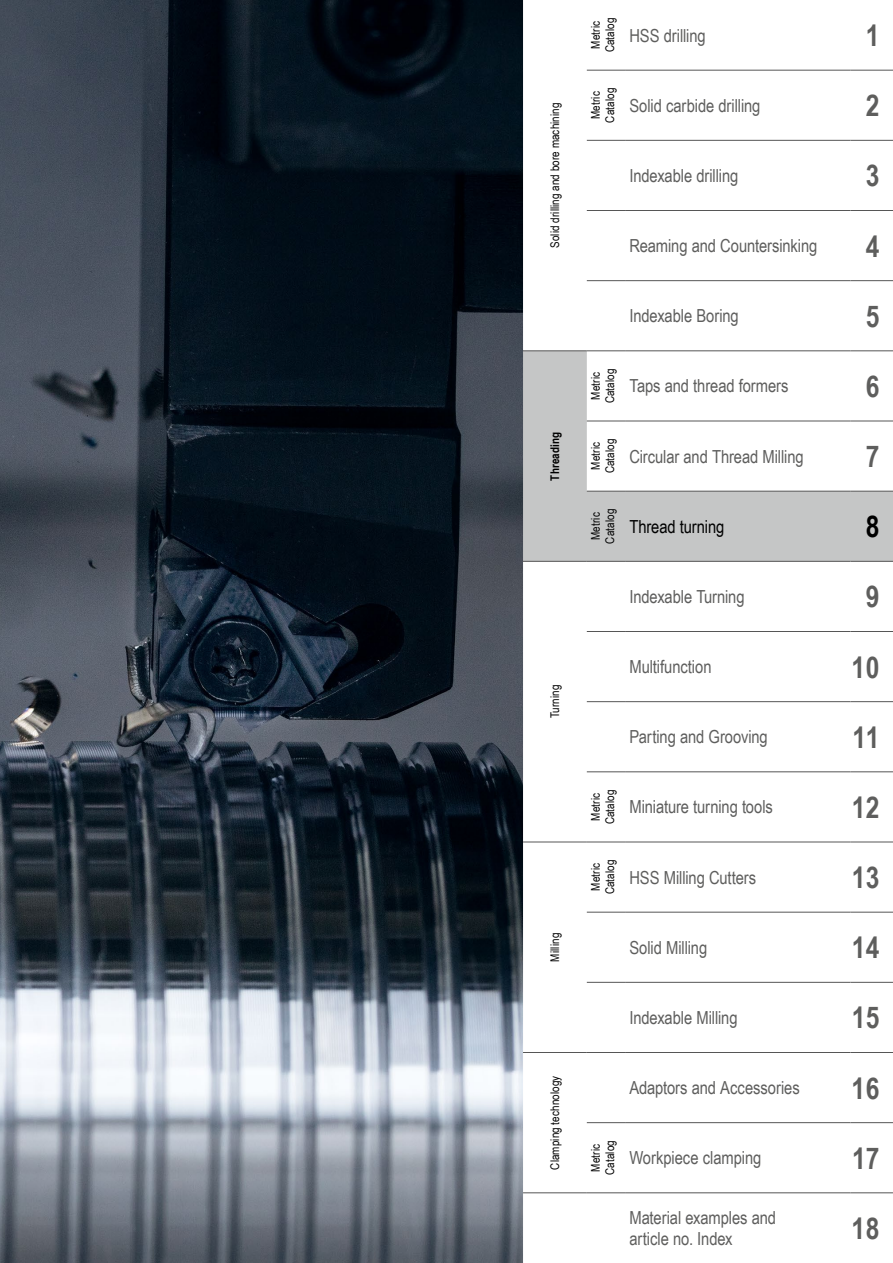
<style>
.page{position:relative;width:893px;height:1263px;background:#fff}
.page>*{position:absolute;margin:0;border:0;box-sizing:border-box;transform-origin:0 0}
.t1{font:700 30px "Arial Narrow";letter-spacing:.005em;color:#5e5e5d}
.t2{font:700 30px "Arial Narrow";color:#000}
.t3{font:18px/21.6px "Arial Narrow";letter-spacing:-.005em;color:#5e5e5d}
.t4{font:18px "Arial Narrow";letter-spacing:-.005em;color:#000}
.t5{font:12px/14.4px "Arial Narrow";letter-spacing:.01em;color:#000}
.t6{font:700 12px "Arial Narrow";letter-spacing:.015em;color:#000}
</style>
<div class="page">
<img style="left:0;top:0;width:523px;height:1263px">
<svg style="left:523px;top:69px;width:370px;height:1125px"></svg>
<svg style="left:523px;top:352px;width:370px;height:209px"></svg>
<hr style="left:587px;top:70px;width:38px;height:1px;background:#565656">
<hr style="left:625px;top:70px;width:225px;height:1px;background:#565656">
<hr style="left:850px;top:70px;width:43px;height:1px;background:#565656">
<hr style="left:587px;top:140px;width:38px;height:1px;background:#565656">
<hr style="left:625px;top:140px;width:225px;height:1px;background:#565656">
<hr style="left:850px;top:140px;width:43px;height:1px;background:#565656">
<hr style="left:587px;top:210px;width:38px;height:1px;background:#565656">
<hr style="left:625px;top:210px;width:225px;height:1px;background:#565656">
<hr style="left:850px;top:210px;width:43px;height:1px;background:#565656">
<hr style="left:587px;top:280px;width:38px;height:1px;background:#565656">
<hr style="left:625px;top:280px;width:225px;height:1px;background:#565656">
<hr style="left:850px;top:280px;width:43px;height:1px;background:#565656">
<hr style="left:587px;top:351px;width:38px;height:1px;background:#565656">
<hr style="left:625px;top:351px;width:225px;height:1px;background:#565656">
<hr style="left:850px;top:351px;width:43px;height:1px;background:#565656">
<hr style="left:587px;top:421px;width:38px;height:1px;background:#565656">
<hr style="left:625px;top:421px;width:225px;height:1px;background:#565656">
<hr style="left:850px;top:421px;width:43px;height:1px;background:#565656">
<hr style="left:587px;top:491px;width:38px;height:1px;background:#565656">
<hr style="left:625px;top:491px;width:225px;height:1px;background:#565656">
<hr style="left:850px;top:491px;width:43px;height:1px;background:#565656">
<hr style="left:587px;top:561px;width:38px;height:1px;background:#565656">
<hr style="left:625px;top:561px;width:225px;height:1px;background:#565656">
<hr style="left:850px;top:561px;width:43px;height:1px;background:#565656">
<hr style="left:587px;top:631px;width:38px;height:1px;background:#565656">
<hr style="left:625px;top:631px;width:225px;height:1px;background:#565656">
<hr style="left:850px;top:631px;width:43px;height:1px;background:#565656">
<hr style="left:587px;top:701px;width:38px;height:1px;background:#565656">
<hr style="left:625px;top:701px;width:225px;height:1px;background:#565656">
<hr style="left:850px;top:701px;width:43px;height:1px;background:#565656">
<hr style="left:587px;top:771px;width:38px;height:1px;background:#565656">
<hr style="left:625px;top:771px;width:225px;height:1px;background:#565656">
<hr style="left:850px;top:771px;width:43px;height:1px;background:#565656">
<hr style="left:587px;top:1052px;width:38px;height:1px;background:#565656">
<hr style="left:625px;top:1052px;width:225px;height:1px;background:#565656">
<hr style="left:850px;top:1052px;width:43px;height:1px;background:#565656">
<hr style="left:587px;top:1122px;width:38px;height:1px;background:#565656">
<hr style="left:625px;top:1122px;width:225px;height:1px;background:#565656">
<hr style="left:850px;top:1122px;width:43px;height:1px;background:#565656">
<hr style="left:587px;top:1192px;width:38px;height:1px;background:#565656">
<hr style="left:625px;top:1192px;width:225px;height:1px;background:#565656">
<hr style="left:850px;top:1192px;width:43px;height:1px;background:#565656">
<hr style="left:523px;top:1192px;width:64px;height:1px;background:#565656">
<hr style="left:523px;top:1052px;width:64px;height:1px;background:#565656">
<hr style="left:523px;top:842px;width:64px;height:1px;background:#565656">
<hr style="left:523px;top:561px;width:64px;height:1px;background:#565656">
<hr style="left:523px;top:351px;width:64px;height:1px;background:#565656">
<hr style="left:587px;top:842px;width:38px;height:1px;background:#565656">
<hr style="left:625px;top:842px;width:225px;height:1px;background:#565656">
<hr style="left:850px;top:842px;width:43px;height:1px;background:#565656">
<hr style="left:587px;top:912px;width:38px;height:1px;background:#565656">
<hr style="left:625px;top:912px;width:225px;height:1px;background:#565656">
<hr style="left:850px;top:912px;width:43px;height:1px;background:#565656">
<hr style="left:587px;top:982px;width:38px;height:1px;background:#565656">
<hr style="left:625px;top:982px;width:225px;height:1px;background:#565656">
<hr style="left:850px;top:982px;width:43px;height:1px;background:#565656">
<p class="t5" style="left:547px;top:248px;width:147px;rotate:-90deg">Solid drilling and bore machining</p>
<p class="t6" style="left:546px;top:481px;width:50px;rotate:-90deg">Threading</p>
<p class="t5" style="left:547px;top:718px;width:35px;rotate:-90deg">Turning</p>
<p class="t5" style="left:547px;top:961px;width:30px;rotate:-90deg">Milling</p>
<p class="t5" style="left:588px;top:52px;width:36px;rotate:-90deg">Metric<br>Catalog</p>
<p class="t3" style="left:629px;top:24px;width:78px">HSS drilling</p>
<h1 class="t1" style="left:866px;top:13px;width:15px">1</h1>
<p class="t5" style="left:588px;top:123px;width:36px;rotate:-90deg">Metric<br>Catalog</p>
<p class="t3" style="left:629px;top:94px;width:133px">Solid carbide drilling</p>
<h1 class="t1" style="left:866px;top:83px;width:15px">2</h1>
<p class="t3" style="left:629px;top:164px;width:111px">Indexable drilling</p>
<h1 class="t1" style="left:866px;top:153px;width:15px">3</h1>
<p class="t3" style="left:629px;top:234px;width:190px">Reaming and Countersinking</p>
<h1 class="t1" style="left:866px;top:223px;width:15px">4</h1>
<p class="t3" style="left:629px;top:304px;width:111px">Indexable Boring</p>
<h1 class="t1" style="left:866px;top:293px;width:15px">5</h1>
<p class="t5" style="left:588px;top:403px;width:36px;rotate:-90deg">Metric<br>Catalog</p>
<p class="t3" style="left:629px;top:375px;width:161px">Taps and thread formers</p>
<h1 class="t1" style="left:866px;top:364px;width:15px">6</h1>
<p class="t5" style="left:588px;top:473px;width:36px;rotate:-90deg">Metric<br>Catalog</p>
<p class="t3" style="left:629px;top:445px;width:176px">Circular and Thread Milling</p>
<h1 class="t1" style="left:866px;top:434px;width:15px">7</h1>
<p class="t5" style="left:588px;top:544px;width:36px;rotate:-90deg">Metric<br>Catalog</p>
<p class="t4" style="left:629px;top:513px;width:97px">Thread turning</p>
<h1 class="t2" style="left:866px;top:504px;width:15px">8</h1>
<p class="t3" style="left:629px;top:585px;width:117px">Indexable Turning</p>
<h1 class="t1" style="left:866px;top:574px;width:15px">9</h1>
<p class="t3" style="left:629px;top:655px;width:84px">Multifunction</p>
<h1 class="t1" style="left:851px;top:644px;width:29px">10</h1>
<p class="t3" style="left:629px;top:725px;width:140px">Parting and Grooving</p>
<h1 class="t1" style="left:852px;top:714px;width:28px">11</h1>
<p class="t5" style="left:588px;top:824px;width:36px;rotate:-90deg">Metric<br>Catalog</p>
<p class="t3" style="left:629px;top:796px;width:145px">Miniature turning tools</p>
<h1 class="t1" style="left:852px;top:784px;width:29px">12</h1>
<p class="t5" style="left:588px;top:894px;width:36px;rotate:-90deg">Metric<br>Catalog</p>
<p class="t3" style="left:629px;top:866px;width:128px">HSS Milling Cutters</p>
<h1 class="t1" style="left:852px;top:855px;width:29px">13</h1>
<p class="t3" style="left:629px;top:936px;width:79px">Solid Milling</p>
<h1 class="t1" style="left:852px;top:925px;width:29px">14</h1>
<p class="t3" style="left:629px;top:1006px;width:110px">Indexable Milling</p>
<h1 class="t1" style="left:852px;top:995px;width:29px">15</h1>
<p class="t5" style="left:547px;top:1170px;width:96px;rotate:-90deg">Clamping technology</p>
<p class="t3" style="left:629px;top:1076px;width:172px">Adaptors and Accessories</p>
<h1 class="t1" style="left:851px;top:1065px;width:29px">16</h1>
<p class="t5" style="left:588px;top:1175px;width:36px;rotate:-90deg">Metric<br>Catalog</p>
<p class="t3" style="left:629px;top:1146px;width:133px">Workpiece clamping</p>
<h1 class="t1" style="left:852px;top:1135px;width:29px">17</h1>
<p class="t3" style="left:629px;top:1206px;width:148px">Material examples and article no. Index</p>
<h1 class="t1" style="left:851px;top:1206px;width:29px">18</h1>
</div>
